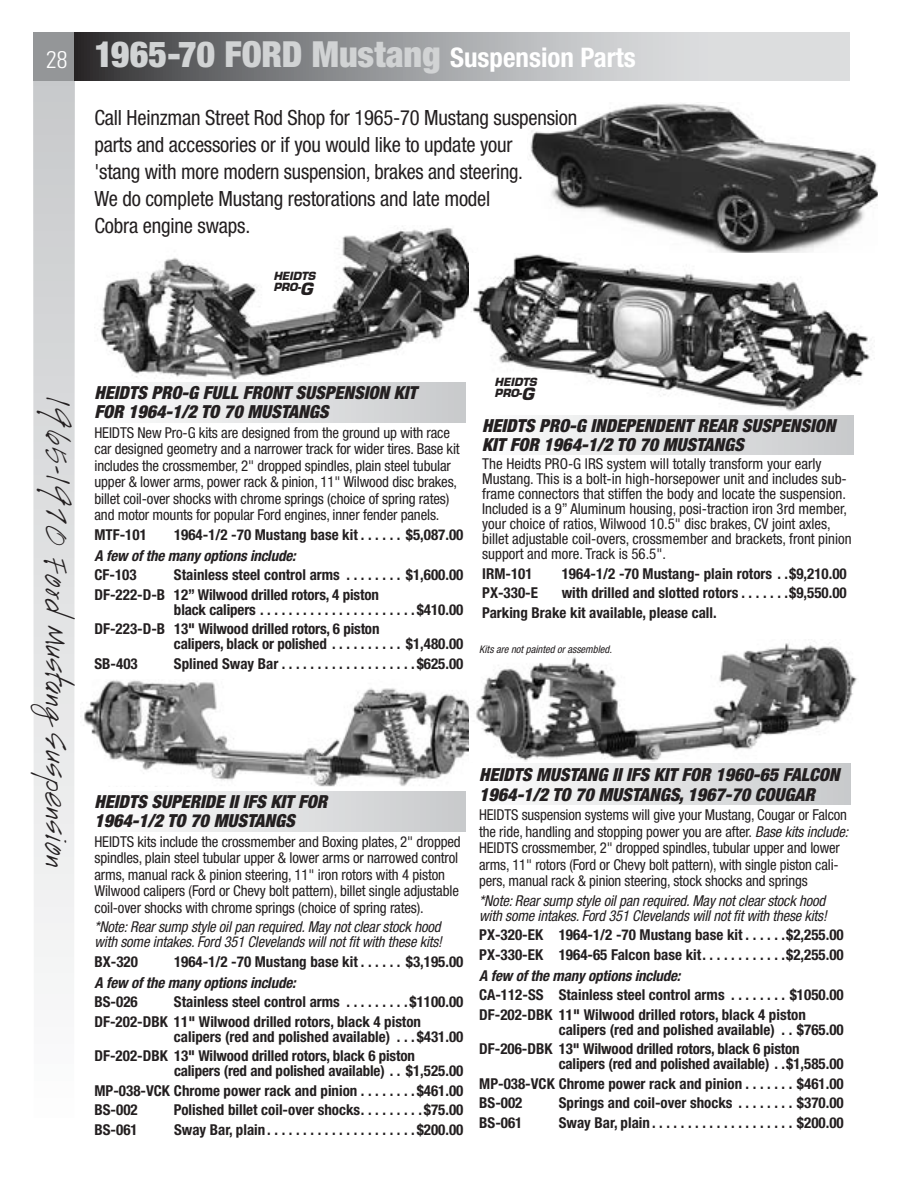
<style>
.page{position:relative;width:918px;height:1188px;background:#fff}
.page>*{position:absolute;margin:0;border:0;box-sizing:border-box;transform-origin:0 0}
.t1{font:900 condensed 36px "Helvetica Neue";letter-spacing:-.005em;color:#d1d3d4}
.t2{font:30px "Handwriting";color:#231f20}
.t3{font:condensed 21px/27px "Helvetica Neue";letter-spacing:-.01em;color:#231f20}
.t4{font:italic 900 condensed 18px/19.5px "Helvetica Neue";color:#231f20}
.t5{font:700 condensed 15px/19.5px "Helvetica Neue";color:#231f20}
.t6{font:condensed 15px/16.5px "Helvetica Neue";letter-spacing:-.01em;color:#231f20}
.t7{font:italic condensed 15px/15px "Helvetica Neue";letter-spacing:-.01em;color:#231f20}
.t8{font:italic 700 condensed 15px "Helvetica Neue";letter-spacing:-.01em;color:#231f20}
.t9{font:italic 700 10.95px/10.9px "Eurostile";letter-spacing:-.01em;color:#231f20}
.t10{font:italic condensed 10.5px "Helvetica Neue";color:#231f20}
.s1{font-family:"Univers";font-weight:300;font-size:24px;color:#fff}
.s2{font-weight:700;font-size:27px;color:#fff}
.s3{font-size:16.5px}
.s4{font-style:italic}
</style>
<div class="page">
<svg style="left:538px;top:415px;width:316px;height:39px"></svg>
<div style="left:92px;top:791px;width:374px;height:40px;background:linear-gradient(to right,#fdfefe,#c8c9cb)"></div>
<div style="left:476px;top:764px;width:374px;height:41px;background:linear-gradient(to right,#fefefe,#c8cacb)"></div>
<div style="left:33px;top:33px;width:42px;height:48px;background:#949698"></div>
<svg style="left:75px;top:33px;width:775px;height:48px"></svg>
<svg style="left:33px;top:81px;width:42px;height:892px"></svg>
<img style="left:530px;top:103px;width:348px;height:150px">
<img style="left:84px;top:680px;width:395px;height:106px">
<img style="left:470px;top:641px;width:387px;height:120px">
<img style="left:100px;top:226px;width:369px;height:154px">
<div style="left:92px;top:382px;width:374px;height:40px;background:linear-gradient(to right,#fdfefe,#c8c9cb)"></div>
<img style="left:471px;top:254px;width:400px;height:157px">
<h1 class="t1" style="left:46px;top:32px;width:591px"><span class="s1">28</span> 1965-70 FORD Mustang <span class="s2">Suspension Parts</span></h1>
<p class="t3" style="left:94px;top:103px;width:484px">Call Heinzman Street Rod Shop for 1965-70 Mustang suspension parts and accessories or if you would like to update your<br>'stang with more modern suspension, brakes and steering.<br>We do complete Mustang restorations and late model<br>Cobra engine swaps.</p>
<p class="t9" style="left:273px;top:270px;width:44px">HEIDTS<br>PRO-<span class="s3">G</span></p>
<h2 class="t2" style="left:74px;top:397px;width:473px;rotate:90deg">1965-1970 Ford Mustang Suspension</h2>
<p class="t4" style="left:94px;top:382px;width:324px">HEIDTS PRO-G FULL FRONT SUSPENSION KIT<br>FOR 1964-1/2 TO 70 MUSTANGS</p>
<p class="t6" style="left:94px;top:424px;width:367px">HEIDTS New Pro-G kits are designed from the ground up with race car designed geometry and a narrower track for wider tires. Base kit includes the crossmember, 2" dropped spindles, plain steel tubular upper &amp; lower arms, power rack &amp; pinion, 11" Wilwood disc brakes, billet coil-over shocks with chrome springs (choice of spring rates) and motor mounts for popular Ford engines, inner fender panels.</p>
<p class="t5" style="left:94px;top:524px;width:54px">MTF-101</p>
<p class="t5" style="left:174px;top:524px;width:291px">1964-1/2 -70 Mustang base kit . . . . . . $5,087.00</p>
<p class="t8" style="left:94px;top:546px;width:203px">A few of the many options include:</p>
<p class="t5" style="left:94px;top:565px;width:44px">CF-103</p>
<p class="t5" style="left:94px;top:565px;width:370px;text-indent:80px">Stainless steel control arms . . . . . . . . $1,600.00<br>DF-222-D-B 12” Wilwood drilled rotors, 4 piston</p>
<p class="t5" style="left:94px;top:599px;width:370px;text-indent:79px">black calipers . . . . . . . . . . . . . . . . . . . . . $410.00<br>DF-223-D-B 13" Wilwood drilled rotors, 6 piston</p>
<p class="t5" style="left:174px;top:634px;width:291px">calipers, black or polished . . . . . . . . . . $1,480.00</p>
<p class="t5" style="left:94px;top:653px;width:45px">SB-403</p>
<p class="t5" style="left:174px;top:653px;width:291px">Splined Sway Bar . . . . . . . . . . . . . . . . . . $625.00</p>
<p class="t9" style="left:495px;top:376px;width:44px">HEIDTS<br>PRO-<span class="s3">G</span></p>
<p class="t4" style="left:482px;top:416px;width:355px">HEIDTS PRO-G INDEPENDENT REAR SUSPENSION<br>KIT FOR 1964-1/2 TO 70 MUSTANGS</p>
<p class="t6" style="left:482px;top:457px;width:371px;line-height:15px">The Heidts PRO-G IRS system will totally transform your early Mustang. This is a bolt-in high-horsepower unit and includes sub&shy;frame connectors that stiffen the body and locate the suspension.<br>Included is a 9” Aluminum housing, posi-traction iron 3rd member, your choice of ratios, Wilwood 10.5" disc brakes, CV joint axles, billet adjustable coil-overs, crossmember and brackets, front pinion support and more. Track is 56.5".</p>
<p class="t5" style="left:482px;top:564px;width:52px">IRM-101</p>
<p class="t5" style="left:562px;top:564px;width:286px">1964-1/2 -70 Mustang- plain rotors . $9,210.00</p>
<p class="t5" style="left:482px;top:583px;width:57px">PX-330-E</p>
<p class="t5" style="left:482px;top:583px;width:366px;text-indent:80px">with drilled and slotted rotors . . . . . . $9,550.00<br>Parking Brake kit available, please call.</p>
<p class="t10" style="left:479px;top:643px;width:134px">Kits are not painted or assembled.</p>
<p class="t4" style="left:94px;top:791px;width:234px">HEIDTS SUPERIDE II IFS KIT FOR<br>1964-1/2 TO 70 MUSTANGS</p>
<p class="t6" style="left:94px;top:833px;width:368px">HEIDTS kits include the crossmember and Boxing plates, 2" dropped spindles, plain steel tubular upper &amp; lower arms or narrowed control arms, manual rack &amp; pinion steering, 11" iron rotors with 4 piston Wilwood calipers (Ford or Chevy bolt pattern), billet single adjustable coil-over shocks with chrome springs (choice of spring rates).</p>
<p class="t7" style="left:94px;top:919px;width:349px">*Note: Rear sump style oil pan required. May not clear stock hood with some intakes. Ford 351 Clevelands will not fit with these kits!</p>
<p class="t5" style="left:94px;top:951px;width:45px">BX-320</p>
<p class="t5" style="left:174px;top:951px;width:291px">1964-1/2 -70 Mustang base kit . . . . . . $3,195.00</p>
<p class="t8" style="left:94px;top:973px;width:203px">A few of the many options include:</p>
<p class="t5" style="left:94px;top:992px;width:45px">BS-026</p>
<p class="t5" style="left:94px;top:992px;width:370px;text-indent:80px">Stainless steel control arms . . . . . . . . $1100.00<br>DF-202-DBK 11" Wilwood drilled rotors, black 4 piston</p>
<p class="t5" style="left:94px;top:1026px;width:370px;text-indent:79px">calipers (red and polished available) . . $431.00<br>DF-202-DBK 13" Wilwood drilled rotors, black 6 piston</p>
<p class="t5" style="left:94px;top:1061px;width:370px;text-align:justify;text-indent:80px">calipers (red and polished available) . . $1,525.00<br>MP-038-VCK Chrome power rack and pinion . . . . . . . $461.00<br>BS-002</p>
<p class="t5" style="left:174px;top:1100px;width:291px">Polished billet coil-over shocks . . . . . . . . $75.00</p>
<p class="t5" style="left:94px;top:1119px;width:45px">BS-061</p>
<p class="t5" style="left:174px;top:1119px;width:291px">Sway Bar, plain . . . . . . . . . . . . . . . . . . . . $200.00</p>
<p class="t4" style="left:479px;top:765px;width:362px">HEIDTS MUSTANG II IFS KIT FOR 1960-65 FALCON<br>1964-1/2 TO 70 MUSTANGS, 1967-70 COUGAR</p>
<p class="t6" style="left:479px;top:807px;width:371px">HEIDTS suspension systems will give your Mustang, Cougar or Falcon the ride, handling and stopping power you are after. <span class="s4">Base kits include:<br></span>HEIDTS crossmember, 2" dropped spindles, tubular upper and lower arms, 11" rotors (Ford or Chevy bolt pattern), with single piston cali&shy;pers, manual rack &amp; pinion steering, stock shocks and springs</p>
<p class="t7" style="left:479px;top:893px;width:349px">*Note: Rear sump style oil pan required. May not clear stock hood with some intakes. Ford 351 Clevelands will not fit with these kits!</p>
<p class="t5" style="left:479px;top:925px;width:366px">PX-320-EK 1964-1/2 -70 Mustang base kit . . . . . $2,255.00<br>PX-330-EK 1964-65 Falcon base kit . . . . . . . . . . . $2,255.00</p>
<p class="t8" style="left:479px;top:967px;width:203px">A few of the many options include:</p>
<p class="t5" style="left:479px;top:985px;width:366px">CA-112-SS Stainless steel control arms . . . . . . . . $1050.00<br>DF-202-DBK 11" Wilwood drilled rotors, black 4 piston</p>
<p class="t5" style="left:479px;top:1020px;width:366px;text-indent:80px">calipers (red and polished available) . . $765.00<br>DF-206-DBK 13" Wilwood drilled rotors, black 6 piston</p>
<p class="t5" style="left:479px;top:1054px;width:366px;text-align:justify;text-indent:80px">calipers (red and polished available) . $1,585.00<br>MP-038-VCK Chrome power rack and pinion . . . . . . . $461.00<br>BS-002</p>
<p class="t5" style="left:559px;top:1093px;width:286px">Springs and coil-over shocks . . . . . . . . $370.00</p>
<p class="t5" style="left:479px;top:1113px;width:45px">BS-061</p>
<p class="t5" style="left:559px;top:1113px;width:286px">Sway Bar, plain . . . . . . . . . . . . . . . . . . . . $200.00</p>
</div>
